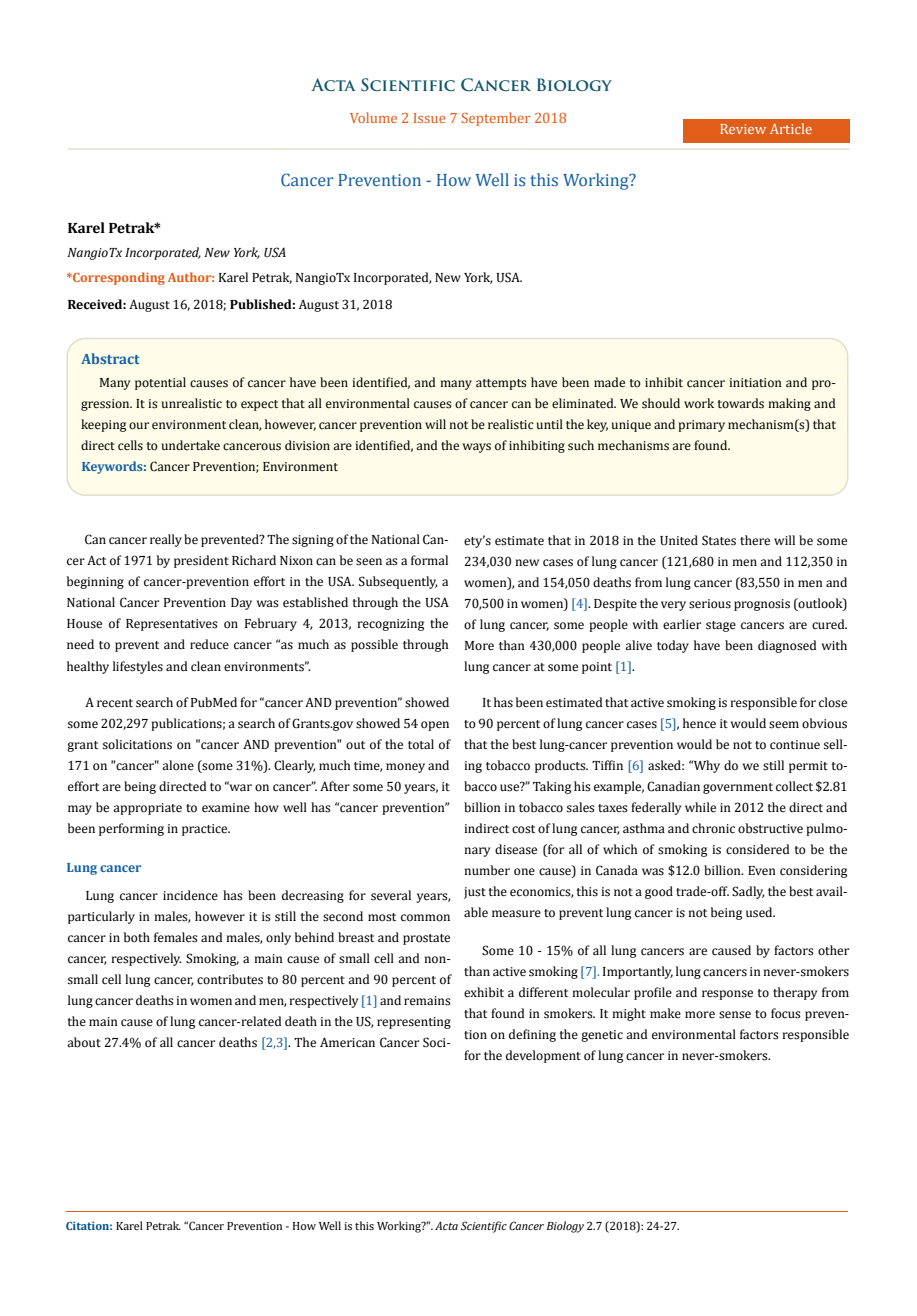
<style>
.page{position:relative;width:917px;height:1316px;background:#fff}
.page>*{position:absolute;margin:0;border:0;box-sizing:border-box;transform-origin:0 0}
.t1{font:18px "Cambria";color:#1560a6}
.t2{font:700 16.5px "Trajan Pro";color:#0e546a}
.t3{font:15px "Cambria";color:#e05d1a}
.t4{font:15px "Cambria";color:#fff}
.t5{font:700 15px "Cambria";color:#000}
.t6{font:700 15px "Cambria";color:#1560a6}
.t7{font:13.5px/21px "Cambria";color:#000;text-align:justify}
.t8{font:700 13.5px "Cambria";color:#1560a6}
.t9{font:12px "Cambria";color:#000}
.s1{font-style:italic}
.s2{font-weight:700;color:#e05d1a}
.s3{font-weight:700}
.s4{font-weight:700;color:#1560a6}
.s5{font-weight:700;color:#0e546a}
.s6{color:#1560a6}
.s7{font-weight:700;color:#035089}
</style>
<div class="page">
<div style="left:682px;top:119px;width:167px;height:23px;background:#e05d1a"></div>
<div style="left:67px;top:338px;width:780px;height:157px;background:#fffde9;border-radius:18px"></div>
<div style="left:66px;top:338px;width:782px;height:158px;border:2px solid #e0dfcd;border-radius:18px"></div>
<hr style="left:66px;top:1211px;width:781px;height:1px;background:#e05d1a">
<hr style="left:67px;top:148px;width:782px;height:2px;background:#e0dfcd">
<p class="t2" style="left:312px;top:74px;width:301px">Acta Scientific Cancer Biology</p>
<p class="t3" style="left:350px;top:109px;width:219px">Volume 2 Issue 7 September 2018</p>
<h1 class="t1" style="left:280px;top:169px;width:357px">Cancer Prevention - How Well is this Working?</h1>
<p class="t5" style="left:67px;top:217px;width:95px">Karel Petrak*</p>
<p class="t7" style="left:66px;top:240px;width:457px;line-height:25.2px"><span class="s1">NangioTx Incorporated, New York, USA<br></span><span class="s2">*Corresponding Author:</span> Karel Petrak, NangioTx Incorporated, New York, USA.</p>
<p class="t7" style="left:67px;top:294px;width:326px"><span class="s3">Received:</span> August 16, 2018; <span class="s3">Published:</span> August 31, 2018</p>
<p class="t6" style="left:81px;top:348px;width:60px">Abstract</p>
<p class="t4" style="left:719px;top:120px;width:94px">Review Article</p>
<p class="t7" style="left:81px;top:372px;width:756px;text-indent:18px">Many potential causes of cancer have been identified, and many attempts have been made to inhibit cancer initiation and pro&shy;gression. It is unrealistic to expect that all environmental causes of cancer can be eliminated. We should work towards making and keeping our environment clean, however, cancer prevention will not be realistic until the key, unique and primary mechanism(s) that direct cells to undertake cancerous division are identified, and the ways of inhibiting such mechanisms are found.</p>
<p class="t7" style="left:81px;top:456px;width:258px"><span class="s4">Keywords</span><span class="s5">:</span> Cancer Prevention; Environment</p>
<p class="t7" style="left:66px;top:529px;width:384px;text-indent:18px">Can cancer really be prevented? The signing of the National Can&shy;cer Act of 1971 by president Richard Nixon can be seen as a formal beginning of cancer-prevention effort in the USA. Subsequently, a National Cancer Prevention Day was established through the USA House of Representatives on February 4, 2013, recognizing the need to prevent and reduce cancer “as much as possible through healthy lifestyles and clean environments”.</p>
<p class="t7" style="left:67px;top:691px;width:384px;text-indent:18px">A recent search of PubMed for “cancer AND prevention” showed some 202,297 publications; a search of Grants.gov showed 54 open grant solicitations on "cancer AND prevention" out of the total of 171 on "cancer" alone (some 31%). Clearly, much time, money and effort are being directed to “war on cancer”. After some 50 years, it may be appropriate to examine how well has “cancer prevention” been performing in practice.</p>
<p class="t8" style="left:66px;top:857px;width:76px">Lung cancer</p>
<p class="t7" style="left:67px;top:884px;width:385px;text-indent:18px">Lung cancer incidence has been decreasing for several years, particularly in males, however it is still the second most common cancer in both females and males, only behind breast and prostate cancer, respectively. Smoking, a main cause of small cell and non&shy;small cell lung cancer, contributes to 80 percent and 90 percent of lung cancer deaths in women and men, respectively <span class="s6">[1]</span> and remains the main cause of lung cancer-related death in the US, representing about 27.4% of all cancer deaths <span class="s6">[2,3]</span>. The American Cancer Soci-</p>
<p class="t7" style="left:464px;top:529px;width:385px">ety’s estimate that in 2018 in the United States there will be some 234,030 new cases of lung cancer (121,680 in men and 112,350 in women), and 154,050 deaths from lung cancer (83,550 in men and 70,500 in women) <span class="s6">[4]</span>. Despite the very serious prognosis (outlook) of lung cancer, some people with earlier stage cancers are cured.<br>More than 430,000 people alive today have been diagnosed with lung cancer at some point <span class="s6">[1]</span>.</p>
<p class="t7" style="left:464px;top:692px;width:385px;text-indent:18px">It has been estimated that active smoking is responsible for close to 90 percent of lung cancer cases <span class="s6">[5]</span>, hence it would seem obvious that the best lung-cancer prevention would be not to continue sell&shy;ing tobacco products. Tiffin <span class="s6">[6]</span> asked: “Why do we still permit to&shy;bacco use?” Taking his example, Canadian government collect $2.81 billion in tobacco sales taxes federally while in 2012 the direct and indirect cost of lung cancer, asthma and chronic obstructive pulmo&shy;nary disease (for all of which of smoking is considered to be the number one cause) in Canada was $12.0 billion. Even considering just the economics, this is not a good trade-off. Sadly, the best avail&shy;able measure to prevent lung cancer is not being used.</p>
<p class="t7" style="left:464px;top:939px;width:387px;text-indent:18px">Some 10 - 15% of all lung cancers are caused by factors other than active smoking <span class="s6">[7].</span> Importantly, lung cancers in never-smokers exhibit a different molecular profile and response to therapy from that found in smokers. It might make more sense to focus preven&shy;tion on defining the genetic and environmental factors responsible for the development of lung cancer in never-smokers.</p>
<p class="t9" style="left:66px;top:1218px;width:615px"><span class="s7">Citation:</span> Karel Petrak<span class="s1">.</span> “Cancer Prevention - How Well is this Working?". <span class="s1">Acta Scientific Cancer Biology</span> 2.7 (2018): 24-27.</p>
</div>
